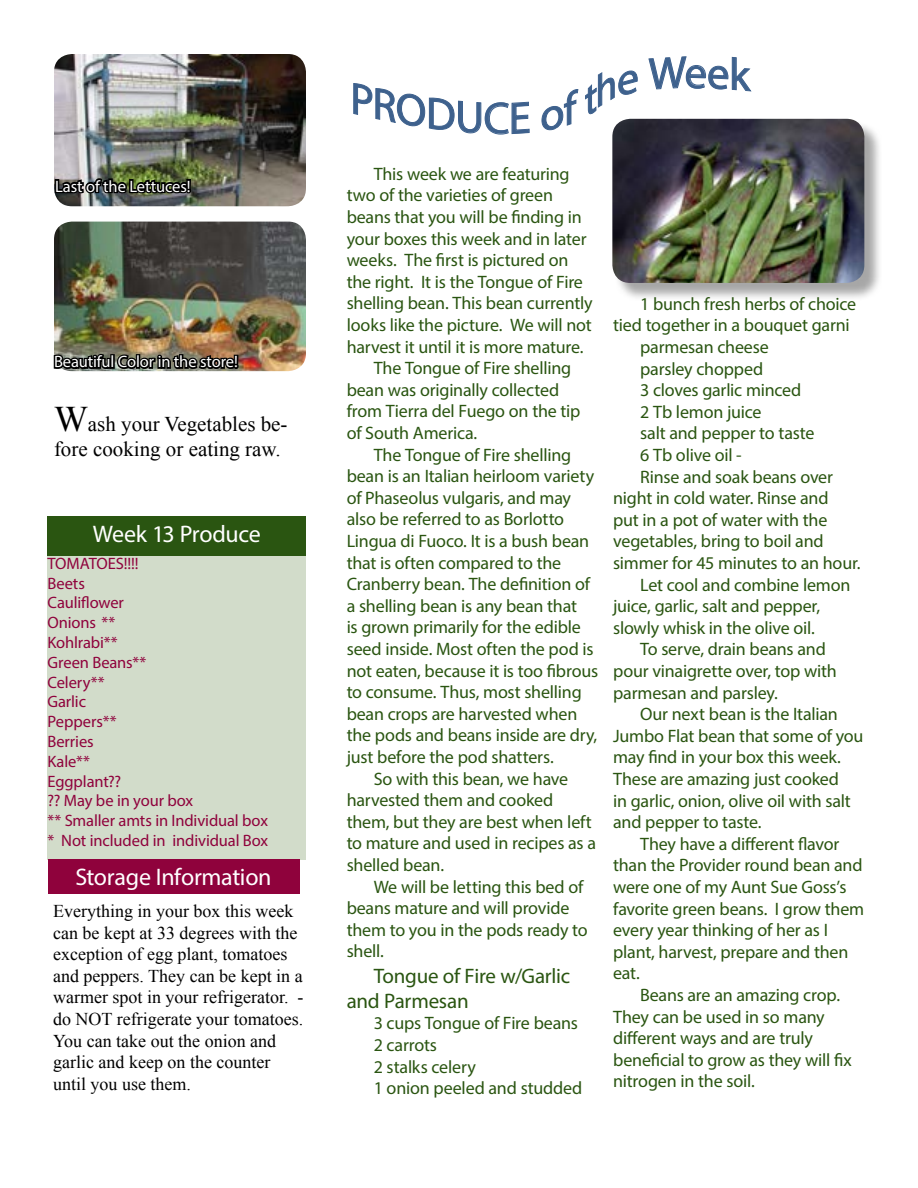
<style>
.page{position:relative;width:918px;height:1188px;background:#fff}
.page>*{position:absolute;margin:0;border:0;box-sizing:border-box;transform-origin:0 0}
.t1{font:24px "Myriad Pro";letter-spacing:-.015em;color:#fff}
.t2{font:21px/25.2px "Times New Roman";color:#000}
.t3{font:21px/25.2px "Myriad Pro";letter-spacing:-.015em;color:#2a5511}
.t4{font:18px/21.6px "Myriad Pro";letter-spacing:-.01em;color:#2a5511}
.t5{font:18px/21.6px "Times New Roman";color:#000}
.t6{font:16.5px/19.8px "Myriad Pro";letter-spacing:-.005em;color:#8f023c}
.t7{font:16.5px "Myriad Pro";letter-spacing:-.005em;color:#fff}
.s1{font-size:36px}
</style>
<div class="page">
<div style="left:48px;top:516px;width:258px;height:40px;background:#2a5511"></div>
<div style="left:48px;top:556px;width:258px;height:304px;background:#d2dcca"></div>
<img style="left:54px;top:54px;width:252px;height:152px">
<div style="left:615px;top:121px;width:268px;height:180px;background:#000;opacity:.35"></div>
<img style="left:612px;top:119px;width:252px;height:164px">
<img style="left:54px;top:222px;width:252px;height:149px">
<img style="left:53px;top:271px;width:186px;height:101px">
<div style="left:48px;top:860px;width:252px;height:34px;background:#8f023c"></div>
<img style="left:54px;top:95px;width:137px;height:101px">
<svg style="left:353px;top:83px;width:177px;height:52px"></svg>
<svg style="left:541px;top:89px;width:38px;height:42px"></svg>
<svg style="left:585px;top:70px;width:53px;height:45px"></svg>
<svg style="left:648px;top:56px;width:104px;height:36px"></svg>
<p class="t7" style="left:55px;top:176px;width:137px">Last of the Lettuces!</p>
<p class="t7" style="left:54px;top:352px;width:186px">Beautiful Color in the store!</p>
<p class="t2" style="left:54px;top:411px;width:235px"><span class="s1">W</span>ash your Vegetables be&shy;fore cooking or eating raw.</p>
<h1 class="t1" style="left:93px;top:519px;width:170px">Week 13 Produce</h1>
<p class="t6" style="left:48px;top:553px;width:222px">TOMATOES!!!!<br>Beets<br>Cauliflower<br>Onions **<br>Kohlrabi**<br>Green Beans**<br>Celery**<br>Garlic<br>Peppers**<br>Berries<br>Kale**<br>Eggplant??<br>?? May be in your box<br>** Smaller amts in Individual box * Not included in individual Box</p>
<h1 class="t1" style="left:75px;top:862px;width:198px">Storage Information</h1>
<p class="t5" style="left:53px;top:900px;width:252px">Everything in your box this week can be kept at 33 degrees with the exception of egg plant, tomatoes and peppers. They can be kept in a warmer spot in your refrigerator. - do NOT refrigerate your tomatoes.<br>You can take out the onion and garlic and keep on the counter until you use them.</p>
<p class="t4" style="left:374px;top:163px;width:197px">This week we are featuring</p>
<p class="t4" style="left:347px;top:184px;width:208px">two of the varieties of green</p>
<p class="t4" style="left:347px;top:206px;width:237px">beans that you will be finding in</p>
<p class="t4" style="left:347px;top:228px;width:241px">your boxes this week and in later</p>
<p class="t4" style="left:347px;top:249px;width:223px">weeks. The first is pictured on</p>
<p class="t4" style="left:347px;top:271px;width:238px">the right. It is the Tongue of Fire</p>
<p class="t4" style="left:347px;top:292px;width:247px">shelling bean. This bean currently</p>
<p class="t4" style="left:347px;top:314px;width:247px">looks like the picture. We will not</p>
<p class="t4" style="left:347px;top:336px;width:238px">harvest it until it is more mature.</p>
<p class="t4" style="left:374px;top:357px;width:199px">The Tongue of Fire shelling</p>
<p class="t4" style="left:347px;top:379px;width:214px">bean was originally collected</p>
<p class="t4" style="left:347px;top:400px;width:235px">from Tierra del Fuego on the tip</p>
<p class="t4" style="left:347px;top:422px;width:132px">of South America.</p>
<p class="t4" style="left:374px;top:444px;width:199px">The Tongue of Fire shelling</p>
<p class="t4" style="left:347px;top:465px;width:249px">bean is an Italian heirloom variety</p>
<p class="t4" style="left:347px;top:487px;width:226px">of Phaseolus vulgaris, and may</p>
<p class="t4" style="left:347px;top:508px;width:219px">also be referred to as Borlotto</p>
<p class="t4" style="left:347px;top:530px;width:244px">Lingua di Fuoco. It is a bush bean</p>
<p class="t4" style="left:347px;top:552px;width:216px">that is often compared to the</p>
<p class="t4" style="left:347px;top:573px;width:245px">Cranberry bean. The definition of</p>
<p class="t4" style="left:347px;top:595px;width:232px">a shelling bean is any bean that</p>
<p class="t4" style="left:347px;top:616px;width:236px">is grown primarily for the edible</p>
<p class="t4" style="left:347px;top:638px;width:248px">seed inside. Most often the pod is</p>
<p class="t4" style="left:347px;top:660px;width:253px">not eaten, because it is too fibrous</p>
<p class="t4" style="left:347px;top:681px;width:237px">to consume. Thus, most shelling</p>
<p class="t4" style="left:347px;top:703px;width:232px">bean crops are harvested when</p>
<p class="t4" style="left:347px;top:724px;width:252px">the pods and beans inside are dry,</p>
<p class="t4" style="left:347px;top:746px;width:209px">just before the pod shatters.</p>
<p class="t4" style="left:374px;top:768px;width:196px">So with this bean, we have</p>
<p class="t4" style="left:347px;top:789px;width:208px">harvested them and cooked</p>
<p class="t4" style="left:347px;top:811px;width:247px">them, but they are best when left</p>
<p class="t4" style="left:347px;top:832px;width:251px">to mature and used in recipes as a</p>
<p class="t4" style="left:347px;top:854px;width:99px">shelled bean.</p>
<p class="t4" style="left:374px;top:876px;width:211px">We will be letting this bed of</p>
<p class="t4" style="left:347px;top:897px;width:224px">beans mature and will provide</p>
<p class="t4" style="left:347px;top:919px;width:243px">them to you in the pods ready to</p>
<p class="t4" style="left:347px;top:940px;width:39px">shell.</p>
<p class="t3" style="left:347px;top:963px;width:225px;text-indent:27px">Tongue of Fire w/Garlic and Parmesan</p>
<p class="t4" style="left:374px;top:1012px;width:210px">3 cups Tongue of Fire beans<br>2 carrots<br>2 stalks celery<br>1 onion peeled and studded</p>
<p class="t4" style="left:640px;top:293px;width:218px">1 bunch fresh herbs of choice</p>
<p class="t4" style="left:613px;top:314px;width:238px">tied together in a bouquet garni</p>
<p class="t4" style="left:640px;top:336px;width:130px">parmesan cheese</p>
<p class="t4" style="left:640px;top:358px;width:125px">parsley chopped</p>
<p class="t4" style="left:640px;top:379px;width:163px">3 cloves garlic minced</p>
<p class="t4" style="left:640px;top:401px;width:123px">2 Tb lemon juice</p>
<p class="t4" style="left:640px;top:422px;width:176px">salt and pepper to taste</p>
<p class="t4" style="left:640px;top:444px;width:103px">6 Tb olive oil -</p>
<p class="t4" style="left:640px;top:466px;width:194px">Rinse and soak beans over</p>
<p class="t4" style="left:613px;top:487px;width:217px">night in cold water. Rinse and</p>
<p class="t4" style="left:613px;top:509px;width:216px">put in a pot of water with the</p>
<p class="t4" style="left:613px;top:530px;width:212px">vegetables, bring to boil and</p>
<p class="t4" style="left:613px;top:552px;width:249px">simmer for 45 minutes to an hour.</p>
<p class="t4" style="left:640px;top:574px;width:212px">Let cool and combine lemon</p>
<p class="t4" style="left:613px;top:595px;width:208px">juice, garlic, salt and pepper,</p>
<p class="t4" style="left:613px;top:617px;width:203px">slowly whisk in the olive oil.</p>
<p class="t4" style="left:640px;top:638px;width:187px">To serve, drain beans and</p>
<p class="t4" style="left:613px;top:660px;width:225px">pour vinaigrette over, top with</p>
<p class="t4" style="left:613px;top:682px;width:166px">parmesan and parsley.</p>
<p class="t4" style="left:640px;top:703px;width:199px">Our next bean is the Italian</p>
<p class="t4" style="left:613px;top:725px;width:252px">Jumbo Flat bean that some of you</p>
<p class="t4" style="left:613px;top:746px;width:229px">may find in your box this week.</p>
<p class="t4" style="left:613px;top:768px;width:227px">These are amazing just cooked</p>
<p class="t4" style="left:613px;top:790px;width:239px">in garlic, onion, olive oil with salt</p>
<p class="t4" style="left:613px;top:811px;width:150px">and pepper to taste.</p>
<p class="t4" style="left:640px;top:833px;width:201px">They have a different flavor</p>
<p class="t4" style="left:613px;top:854px;width:251px">than the Provider round bean and</p>
<p class="t4" style="left:613px;top:876px;width:235px">were one of my Aunt Sue Goss’s</p>
<p class="t4" style="left:613px;top:898px;width:253px">favorite green beans. I grow them</p>
<p class="t4" style="left:613px;top:919px;width:216px">every year thinking of her as I</p>
<p class="t4" style="left:613px;top:941px;width:237px">plant, harvest, prepare and then</p>
<p class="t4" style="left:613px;top:962px;width:28px">eat.</p>
<p class="t4" style="left:640px;top:984px;width:201px">Beans are an amazing crop.</p>
<p class="t4" style="left:613px;top:1006px;width:213px">They can be used in so many</p>
<p class="t4" style="left:613px;top:1027px;width:201px">different ways and are truly</p>
<p class="t4" style="left:613px;top:1049px;width:240px">beneficial to grow as they will fix</p>
<p class="t4" style="left:613px;top:1070px;width:143px">nitrogen in the soil.</p>
</div>
